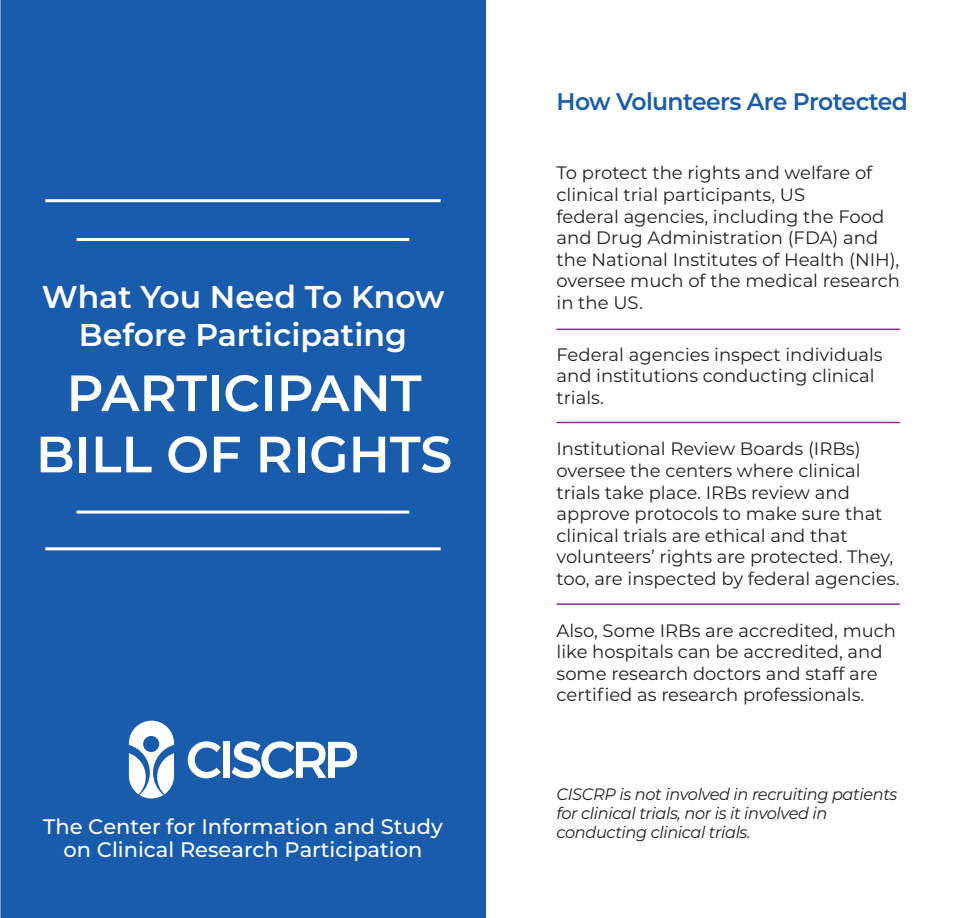
<style>
.page{position:relative;width:972px;height:918px;background:#fff}
.page>*{position:absolute;margin:0;border:0;box-sizing:border-box;transform-origin:0 0}
.t1{font:600 51px/61.2px "Montserrat";color:#fff;text-align:center}
.t2{font:600 31.5px/37.8px "Montserrat";color:#fff;text-align:center}
.t3{font:600 24px "Montserrat";letter-spacing:-.025em;color:#185cab}
.t4{font:500 21px/22.5px "Montserrat";color:#fff;text-align:center}
.t5{font:18px/21.6px "Montserrat";color:#231f20}
.t6{font:italic 16.5px/19px "Montserrat";letter-spacing:-.025em;color:#231f20}
</style>
<div class="page">
<div style="left:0;top:0;width:486px;height:918px;background:#185cab"></div>
<svg style="left:188px;top:741px;width:33px;height:37px"></svg>
<div style="left:223px;top:742px;width:7px;height:36px;background:#fff"></div>
<svg style="left:232px;top:741px;width:125px;height:37px"></svg>
<svg style="left:129px;top:721px;width:45px;height:77px"></svg>
<hr style="left:77px;top:238px;width:332px;height:3px;background:#fff">
<hr style="left:45px;top:199px;width:396px;height:3px;background:#fff">
<hr style="left:77px;top:511px;width:332px;height:3px;background:#fff">
<hr style="left:45px;top:547px;width:396px;height:3px;background:#fff">
<hr style="left:557px;top:329px;width:343px;height:1px;background:#8c2a90">
<hr style="left:557px;top:422px;width:343px;height:1px;background:#8c2a90">
<hr style="left:557px;top:603px;width:343px;height:2px;background:#8c2a90">
<p class="t2" style="left:42px;top:277px;width:404px">What You Need To Know<br>Before Participating</p>
<p class="t1" style="left:36px;top:360px;width:418px">PARTICIPANT<br>BILL OF RIGHTS</p>
<p class="t4" style="left:43px;top:814px;width:401px">The Center for Information and Study on Clinical Research Participation</p>
<p class="t3" style="left:557px;top:84px;width:353px">How Volunteers Are Protected</p>
<p class="t5" style="left:557px;top:162px;width:345px">To protect the rights and welfare of clinical trial participants, US<br>federal agencies, including the Food and Drug Administration (FDA) and the National Institutes of Health (NIH), oversee much of the medical research in the US.</p>
<p class="t5" style="left:557px;top:343px;width:328px">Federal agencies inspect individuals and institutions conducting clinical trials.</p>
<p class="t5" style="left:557px;top:438px;width:344px">Institutional Review Boards (IRBs) oversee the centers where clinical trials take place. IRBs review and approve protocols to make sure that clinical trials are ethical and that volunteers’ rights are protected. They, too, are inspected by federal agencies.</p>
<p class="t5" style="left:557px;top:619px;width:341px">Also, Some IRBs are accredited, much like hospitals can be accredited, and some research doctors and staff are certified as research professionals.</p>
<p class="t6" style="left:557px;top:784px;width:342px">CISCRP is not involved in recruiting patients for clinical trials, nor is it involved in conducting clinical trials.</p>
</div>
